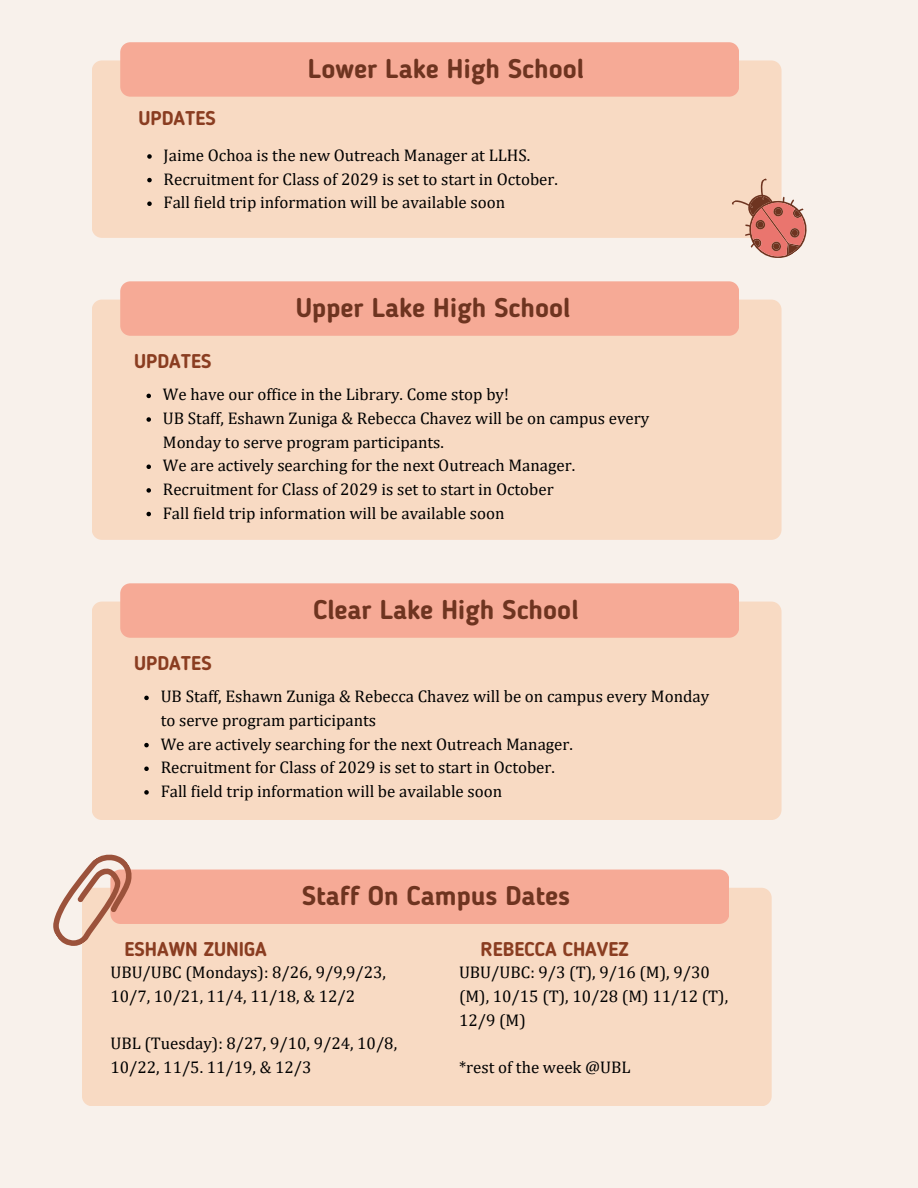
<style>
.page{position:relative;width:918px;height:1188px;background:#f8f1eb}
.page>*{position:absolute;margin:0;border:0;box-sizing:border-box;transform-origin:0 0}
.t1{font:700 26.85px "Blogger Sans";color:#6e3420}
.t2{font:700 19.8px "Blogger Sans";color:#8a3d21}
.t3{font:16.95px/23.7px "Cambria";color:#000}
</style>
<div class="page">
<div style="left:92px;top:60px;width:689px;height:178px;background:#f8dac3"></div>
<div style="left:120px;top:42px;width:619px;height:55px;background:#f6aa96"></div>
<svg style="left:147px;top:154px;width:5px;height:5px"></svg>
<svg style="left:147px;top:178px;width:5px;height:4px"></svg>
<svg style="left:147px;top:201px;width:5px;height:5px"></svg>
<div style="left:92px;top:300px;width:690px;height:240px;background:#f8dac3"></div>
<div style="left:120px;top:281px;width:619px;height:55px;background:#f6aa96"></div>
<svg style="left:146px;top:394px;width:5px;height:4px"></svg>
<svg style="left:146px;top:417px;width:5px;height:5px"></svg>
<svg style="left:146px;top:465px;width:5px;height:4px"></svg>
<svg style="left:146px;top:488px;width:5px;height:5px"></svg>
<svg style="left:146px;top:512px;width:5px;height:4px"></svg>
<div style="left:92px;top:602px;width:689px;height:218px;background:#f8dac3"></div>
<div style="left:120px;top:583px;width:619px;height:55px;background:#f6aa96"></div>
<svg style="left:144px;top:696px;width:5px;height:4px"></svg>
<svg style="left:144px;top:743px;width:5px;height:4px"></svg>
<svg style="left:144px;top:767px;width:5px;height:4px"></svg>
<svg style="left:144px;top:790px;width:5px;height:5px"></svg>
<div style="left:82px;top:888px;width:690px;height:218px;background:#f8dac3"></div>
<svg style="left:723px;top:170px;width:84px;height:88px"></svg>
<svg style="left:53px;top:854px;width:676px;height:99px"></svg>
<p class="t1" style="left:308px;top:57px;width:278px">Lower Lake High School</p>
<h1 class="t2" style="left:138px;top:110px;width:79px">UPDATES</h1>
<h2 class="t3" style="left:164px;top:143px;width:368px">Jaime Ochoa is the new Outreach Manager at LLHS.</h2>
<p class="t3" style="left:164px;top:167px;width:396px">Recruitment for Class of 2029 is set to start in October.</p>
<p class="t3" style="left:164px;top:190px;width:343px">Fall field trip information will be available soon</p>
<p class="t1" style="left:296px;top:296px;width:276px">Upper Lake High School</p>
<p class="t2" style="left:134px;top:352px;width:79px">UPDATES</p>
<h1 class="t3" style="left:163px;top:382px;width:348px">We have our office in the Library. Come stop by!</h1>
<h2 class="t3" style="left:163px;top:406px;width:488px">UB Staff, Eshawn Zuniga &amp; Rebecca Chavez will be on campus every<br>Monday to serve program participants.</h2>
<p class="t3" style="left:163px;top:453px;width:414px">We are actively searching for the next Outreach Manager.</p>
<p class="t3" style="left:163px;top:477px;width:392px">Recruitment for Class of 2029 is set to start in October</p>
<p class="t3" style="left:163px;top:501px;width:343px">Fall field trip information will be available soon</p>
<p class="t1" style="left:313px;top:598px;width:267px">Clear Lake High School</p>
<p class="t2" style="left:134px;top:654px;width:79px">UPDATES</p>
<h1 class="t3" style="left:161px;top:684px;width:550px">UB Staff, Eshawn Zuniga &amp; Rebecca Chavez will be on campus every Monday to serve program participants</h1>
<h2 class="t3" style="left:161px;top:732px;width:414px">We are actively searching for the next Outreach Manager.</h2>
<p class="t3" style="left:161px;top:755px;width:396px">Recruitment for Class of 2029 is set to start in October.</p>
<p class="t3" style="left:161px;top:779px;width:343px">Fall field trip information will be available soon</p>
<p class="t1" style="left:302px;top:885px;width:270px">Staff On Campus Dates</p>
<h1 class="t2" style="left:481px;top:941px;width:150px">REBECCA CHAVEZ</h1>
<h2 class="t3" style="left:110px;top:960px;width:277px">UBU/UBC (Mondays): 8/26, 9/9,9/23,<br>10/7, 10/21, 11/4, 11/18, &amp; 12/2</h2>
<p class="t3" style="left:110px;top:1031px;width:288px">UBL (Tuesday): 8/27, 9/10, 9/24, 10/8,<br>10/22, 11/5. 11/19, &amp; 12/3</p>
<p class="t2" style="left:124px;top:941px;width:144px">ESHAWN ZUNIGA</p>
<p class="t3" style="left:459px;top:960px;width:271px">UBU/UBC: 9/3 (T), 9/16 (M), 9/30 (M), 10/15 (T), 10/28 (M) 11/12 (T),<br>12/9 (M)</p>
<h2 class="t3" style="left:459px;top:1055px;width:173px">*rest of the week @UBL</h2>
</div>
